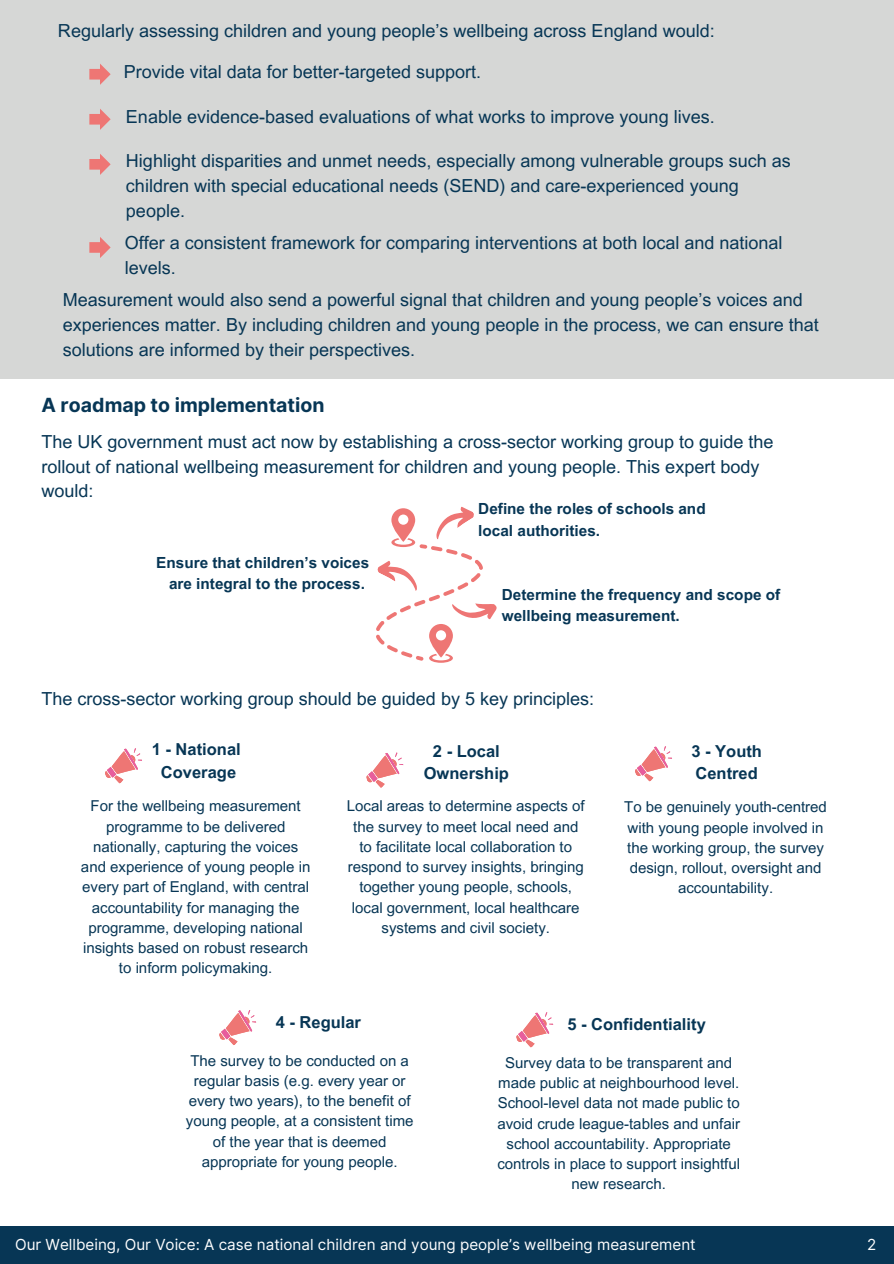
<style>
.page{position:relative;width:894px;height:1264px;background:#fff}
.page>*{position:absolute;margin:0;border:0;box-sizing:border-box;transform-origin:0 0}
.t1{font:700 19.5px "Inter";color:#073655}
.t2{font:18px/24.8px "Arial MT Pro";color:#073655}
.t3{font:700 16.5px/22.5px "Arial MT Pro";color:#073655;text-align:center}
.t4{font:700 15.3px/21px "Arial MT Pro";color:#073655}
.t5{font:15.15px "Inter";color:#fff}
.t6{font:15px/20.2px "Arial MT Pro";color:#073655;text-align:center}
</style>
<div class="page">
<div style="left:0;top:1225px;width:893px;height:38px;background:#073655"></div>
<div style="left:0;top:0;width:893px;height:378px;background:#d6d7d6"></div>
<svg style="left:376px;top:506px;width:121px;height:156px"></svg>
<svg style="left:105px;top:748px;width:37px;height:36px"></svg>
<svg style="left:366px;top:752px;width:38px;height:36px"></svg>
<svg style="left:635px;top:746px;width:37px;height:36px"></svg>
<svg style="left:219px;top:1010px;width:38px;height:35px"></svg>
<svg style="left:516px;top:1012px;width:38px;height:36px"></svg>
<svg style="left:89px;top:64px;width:22px;height:21px"></svg>
<svg style="left:89px;top:109px;width:22px;height:21px"></svg>
<svg style="left:89px;top:154px;width:22px;height:21px"></svg>
<svg style="left:89px;top:237px;width:22px;height:21px"></svg>
<h2 class="t2" style="left:58px;top:21px;width:658px">Regularly assessing children and young people’s wellbeing across England would:</h2>
<h1 class="t2" style="left:124px;top:61px;width:359px">Provide vital data for better-targeted support.</h1>
<h2 class="t2" style="left:126px;top:106px;width:590px">Enable evidence-based evaluations of what works to improve young lives.</h2>
<h3 class="t2" style="left:126px;top:151px;width:666px">Highlight disparities and unmet needs, especially among vulnerable groups such as children with special educational needs (SEND) and care-experienced young people.</h3>
<p class="t2" style="left:125px;top:233px;width:659px">Offer a consistent framework for comparing interventions at both local and national levels.</p>
<h3 class="t2" style="left:63px;top:290px;width:757px">Measurement would also send a powerful signal that children and young people’s voices and experiences matter. By including children and young people in the process, we can ensure that solutions are informed by their perspectives.</h3>
<p class="t1" style="left:41px;top:393px;width:284px">A roadmap to implementation</p>
<h2 class="t2" style="left:41px;top:431px;width:733px">The UK government must act now by establishing a cross-sector working group to guide the rollout of national wellbeing measurement for children and young people. This expert body would:</h2>
<h2 class="t4" style="left:478px;top:500px;width:229px">Define the roles of schools and local authorities.</h2>
<h2 class="t4" style="left:156px;top:554px;width:214px;text-align:center">Ensure that children’s voices are integral to the process.</h2>
<h2 class="t4" style="left:501px;top:585px;width:280px">Determine the frequency and scope of wellbeing measurement.</h2>
<h3 class="t2" style="left:41px;top:689px;width:554px">The cross-sector working group should be guided by 5 key principles:</h3>
<p class="t3" style="left:152px;top:740px;width:90px">1 - National<br>Coverage</p>
<h2 class="t3" style="left:423px;top:741px;width:87px">2 - Local<br>Ownership</h2>
<h3 class="t3" style="left:691px;top:741px;width:72px;text-align:left">3 - Youth<br>Centred</h3>
<h3 class="t6" style="left:81px;top:797px;width:231px">For the wellbeing measurement programme to be delivered nationally, capturing the voices and experience of young people in every part of England, with central accountability for managing the programme, developing national insights based on robust research to inform policymaking.</h3>
<p class="t6" style="left:347px;top:797px;width:239px">Local areas to determine aspects of the survey to meet local need and to facilitate local collaboration to respond to survey insights, bringing together young people, schools, local government, local healthcare systems and civil society.</p>
<h3 class="t6" style="left:624px;top:798px;width:204px">To be genuinely youth-centred with young people involved in the working group, the survey design, rollout, oversight and accountability.</h3>
<p class="t3" style="left:276px;top:1012px;width:87px">4 - Regular</p>
<p class="t3" style="left:567px;top:1014px;width:140px">5 - Confidentiality</p>
<p class="t6" style="left:186px;top:1052px;width:229px">The survey to be conducted on a regular basis (e.g. every year or every two years), to the benefit of young people, at a consistent time of the year that is deemed appropriate for young people.</p>
<p class="t6" style="left:497px;top:1054px;width:244px">Survey data to be transparent and made public at neighbourhood level.<br>School-level data not made public to avoid crude league-tables and unfair school accountability. Appropriate controls in place to support insightful new research.</p>
<p class="t5" style="left:15px;top:1235px;width:682px">Our Wellbeing, Our Voice: A case national children and young people’s wellbeing measurement</p>
<h2 class="t5" style="left:866px;top:1235px;width:11px">2</h2>
</div>
